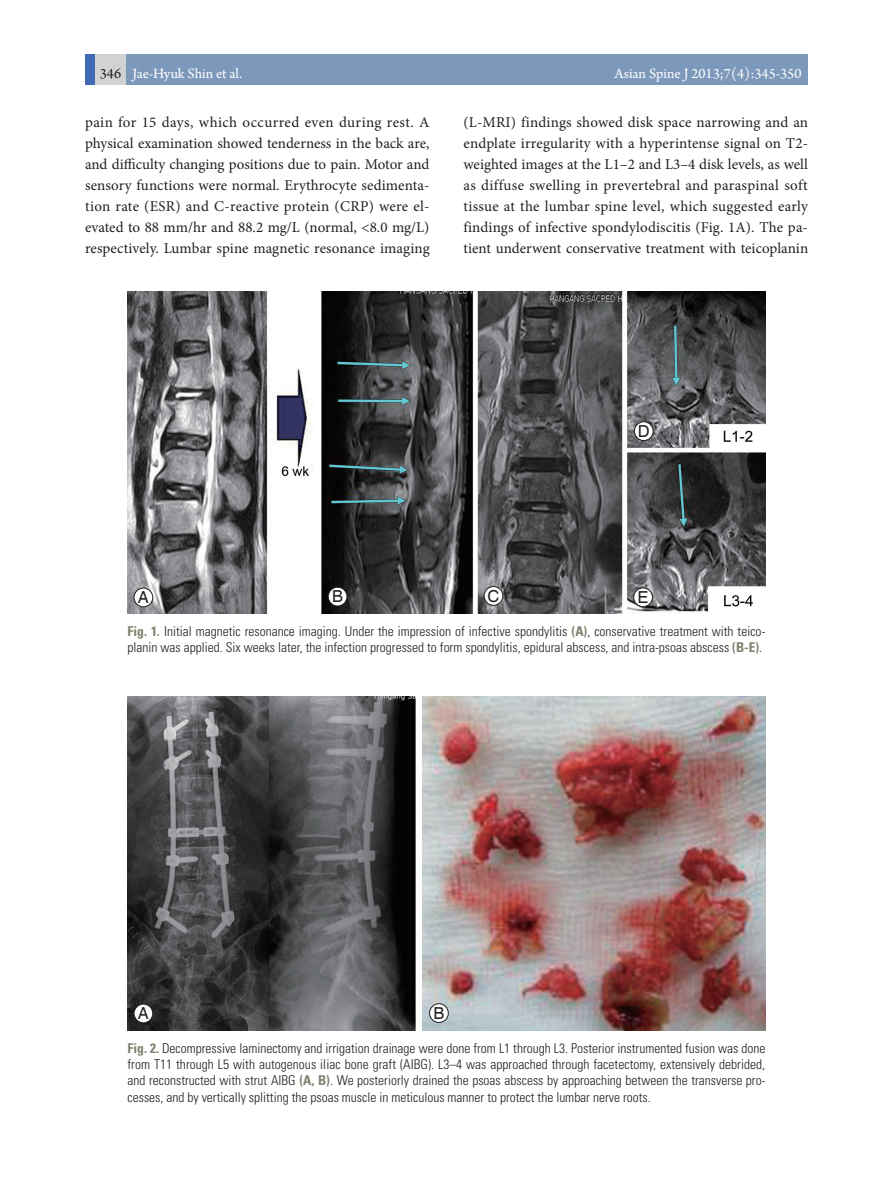
<style>
.page{position:relative;width:893px;height:1191px;background:#fff}
.page>*{position:absolute;margin:0;border:0;box-sizing:border-box;transform-origin:0 0}
.t1{font:16.5px "Helvetica";color:#231f20}
.본문_내용_첫문단{font:15px/21px "Minion Pro";color:#231f20;text-align:justify}
.t2{font:15px "Arno Pro";color:#fff}
.t3{font:15px "Arno Pro";color:#231f20}
.t4{font:300 condensed 13.5px/16.2px "Univers LT Std";color:#231f20}
.s1{font-weight:700;color:#82806e}
</style>
<div class="page">
<div style="left:85px;top:54px;width:58px;height:30px;background:#d1d2d4"></div>
<div style="left:126px;top:54px;width:682px;height:30px;background:#7c98bb"></div>
<div style="left:85px;top:54px;width:10px;height:30px;background:#406ab4"></div>
<img style="left:127px;top:291px;width:638px;height:323px">
<div style="left:134px;top:588px;width:19px;height:19px;background:#fff;border-radius:50%"></div>
<div style="left:134px;top:588px;width:19px;height:19px;border:1px solid #231f20;border-radius:50%"></div>
<div style="left:328px;top:587px;width:19px;height:19px;background:#fff;border-radius:50%"></div>
<div style="left:328px;top:587px;width:19px;height:19px;border:1px solid #231f20;border-radius:50%"></div>
<div style="left:484px;top:586px;width:19px;height:19px;background:#fff;border-radius:50%"></div>
<div style="left:484px;top:586px;width:19px;height:19px;border:1px solid #231f20;border-radius:50%"></div>
<div style="left:634px;top:422px;width:19px;height:18px;background:#fff;border-radius:50%"></div>
<div style="left:634px;top:421px;width:19px;height:20px;border:1px solid #231f20;border-radius:50%"></div>
<div style="left:634px;top:588px;width:18px;height:18px;background:#fff;border-radius:50%"></div>
<div style="left:633px;top:588px;width:20px;height:19px;border:1px solid #231f20;border-radius:50%"></div>
<img style="left:127px;top:696px;width:638px;height:334px">
<div style="left:134px;top:1004px;width:19px;height:18px;background:#fff;border-radius:50%"></div>
<div style="left:134px;top:1004px;width:19px;height:19px;border:1px solid #231f20;border-radius:50%"></div>
<div style="left:430px;top:1003px;width:18px;height:19px;background:#fff;border-radius:50%"></div>
<div style="left:429px;top:1003px;width:19px;height:19px;border:1px solid #231f20;border-radius:50%"></div>
<p class="t3" style="left:100px;top:65px;width:23px">346</p>
<p class="t2" style="left:133px;top:65px;width:111px">Jae-Hyuk Shin et al.</p>
<p class="t2" style="left:614px;top:65px;width:189px">Asian Spine J 2013;7(4):345-350</p>
<p class="본문_내용_첫문단" style="left:85px;top:112px;width:346px">pain for 15 days, which occurred even during rest. A physical examination showed tenderness in the back are, and difficulty changing positions due to pain. Motor and sensory functions were normal. Erythrocyte sedimenta&shy;tion rate (ESR) and C-reactive protein (CRP) were el&shy;evated to 88 mm/hr and 88.2 mg/L (normal, &lt;8.0 mg/L) respectively. Lumbar spine magnetic resonance imaging</p>
<p class="본문_내용_첫문단" style="left:463px;top:112px;width:346px">(L-MRI) findings showed disk space narrowing and an endplate irregularity with a hyperintense signal on T2- weighted images at the L1–2 and L3–4 disk levels, as well as diffuse swelling in prevertebral and paraspinal soft tissue at the lumbar spine level, which suggested early findings of infective spondylodiscitis (Fig. 1A). The pa&shy;tient underwent conservative treatment with teicoplanin</p>
<p class="t1" style="left:638px;top:422px;width:13px">D</p>
<p class="t1" style="left:138px;top:588px;width:13px">A</p>
<p class="t1" style="left:332px;top:587px;width:13px">B</p>
<p class="t1" style="left:487px;top:586px;width:13px">C</p>
<p class="t1" style="left:637px;top:588px;width:13px">E</p>
<p class="t4" style="left:127px;top:623px;width:639px"><span class="s1">Fig. 1.</span> Initial magnetic resonance imaging. Under the impression of infective spondylitis <span class="s1">(A)</span>, conservative treatment with teico&shy;planin was applied. Six weeks later, the infection progressed to form spondylitis, epidural abscess, and intra-psoas abscess <span class="s1">(B-E)</span>.</p>
<p class="t1" style="left:138px;top:1004px;width:13px">A</p>
<p class="t1" style="left:433px;top:1003px;width:13px">B</p>
<p class="t4" style="left:127px;top:1040px;width:639px;text-align:justify"><span class="s1">Fig. 2.</span> Decompressive laminectomy and irrigation drainage were done from L1 through L3. Posterior instrumented fusion was done from T11 through L5 with autogenous iliac bone graft (AIBG). L3–4 was approached through facetectomy, extensively debrided, and reconstructed with strut AIBG <span class="s1">(A, B)</span>. We posteriorly drained the psoas abscess by approaching between the transverse pro&shy;cesses, and by vertically splitting the psoas muscle in meticulous manner to protect the lumbar nerve roots.</p>
</div>
